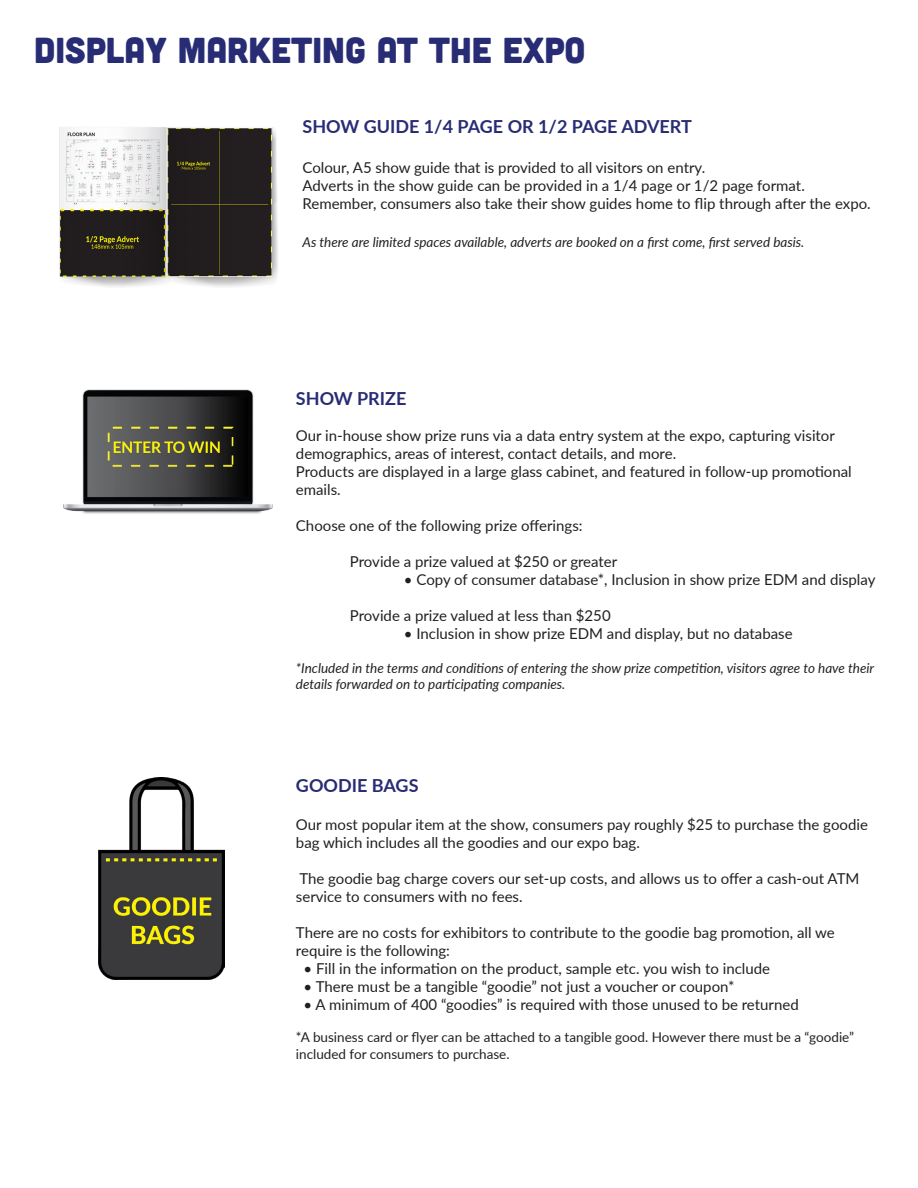
<style>
.page{position:relative;width:918px;height:1188px;background:#fff}
.page>*{position:absolute;margin:0;border:0;box-sizing:border-box;transform-origin:0 0}
.t1{font:36px "Cubano";color:#282c75}
.t2{font:700 18px "Lato";color:#282c75}
.t3{font:15px/18px "Lato";color:#231f20}
.t4{font:italic 13.5px/16.2px "Lato";color:#231f20}
.t5{font:13.5px/16.2px "Lato";color:#231f20}
</style>
<div class="page">
<img style="left:63px;top:389px;width:210px;height:125px">
<img style="left:98px;top:778px;width:126px;height:201px">
<img style="left:59px;top:127px;width:219px;height:160px">
<p class="t1" style="left:34px;top:25px;width:553px">DISPLAY MARKETING AT THE EXPO</p>
<p class="t2" style="left:303px;top:113px;width:391px">SHOW GUIDE 1/4 PAGE OR 1/2 PAGE ADVERT</p>
<p class="t3" style="left:303px;top:158px;width:404px">Colour, A5 show guide that is provided to all visitors on entry.</p>
<p class="t3" style="left:303px;top:176px;width:504px">Adverts in the show guide can be provided in a 1/4 page or 1/2 page format.</p>
<p class="t3" style="left:303px;top:194px;width:570px">Remember, consumers also take their show guides home to flip through after the expo.</p>
<p class="t4" style="left:303px;top:233px;width:503px">As there are limited spaces available, adverts are booked on a first come, first served basis.</p>
<p class="t2" style="left:296px;top:385px;width:112px">SHOW PRIZE</p>
<p class="t3" style="left:296px;top:425px;width:540px">Our in-house show prize runs via a data entry system at the expo, capturing visitor demographics, areas of interest, contact details, and more.</p>
<p class="t3" style="left:296px;top:461px;width:557px">Products are displayed in a large glass cabinet, and featured in follow-up promotional emails.</p>
<p class="t3" style="left:296px;top:515px;width:288px">Choose one of the following prize offerings:</p>
<p class="t3" style="left:350px;top:551px;width:269px">Provide a prize valued at $250 or greater</p>
<p class="t3" style="left:404px;top:569px;width:473px">• Copy of consumer database*, Inclusion in show prize EDM and display</p>
<p class="t3" style="left:350px;top:605px;width:262px">Provide a prize valued at less than $250</p>
<p class="t3" style="left:404px;top:623px;width:390px">• Inclusion in show prize EDM and display, but no database</p>
<p class="t4" style="left:296px;top:659px;width:580px">*Included in the terms and conditions of entering the show prize competition, visitors agree to have their details forwarded on to participating companies.</p>
<p class="t2" style="left:296px;top:772px;width:124px">GOODIE BAGS</p>
<p class="t3" style="left:296px;top:815px;width:573px">Our most popular item at the show, consumers pay roughly $25 to purchase the goodie bag which includes all the goodies and our expo bag.</p>
<p class="t3" style="left:296px;top:869px;width:565px">The goodie bag charge covers our set-up costs, and allows us to offer a cash-out ATM service to consumers with no fees.</p>
<p class="t3" style="left:296px;top:923px;width:540px">There are no costs for exhibitors to contribute to the goodie bag promotion, all we require is the following:</p>
<p class="t3" style="left:304px;top:959px;width:468px">• Fill in the information on the product, sample etc. you wish to include</p>
<p class="t3" style="left:304px;top:977px;width:433px">• There must be a tangible “goodie” not just a voucher or coupon*</p>
<p class="t3" style="left:304px;top:995px;width:497px">• A minimum of 400 “goodies” is required with those unused to be returned</p>
<p class="t5" style="left:296px;top:1029px;width:560px">*A business card or flyer can be attached to a tangible good. However there must be a “goodie” included for consumers to purchase.</p>
</div>
